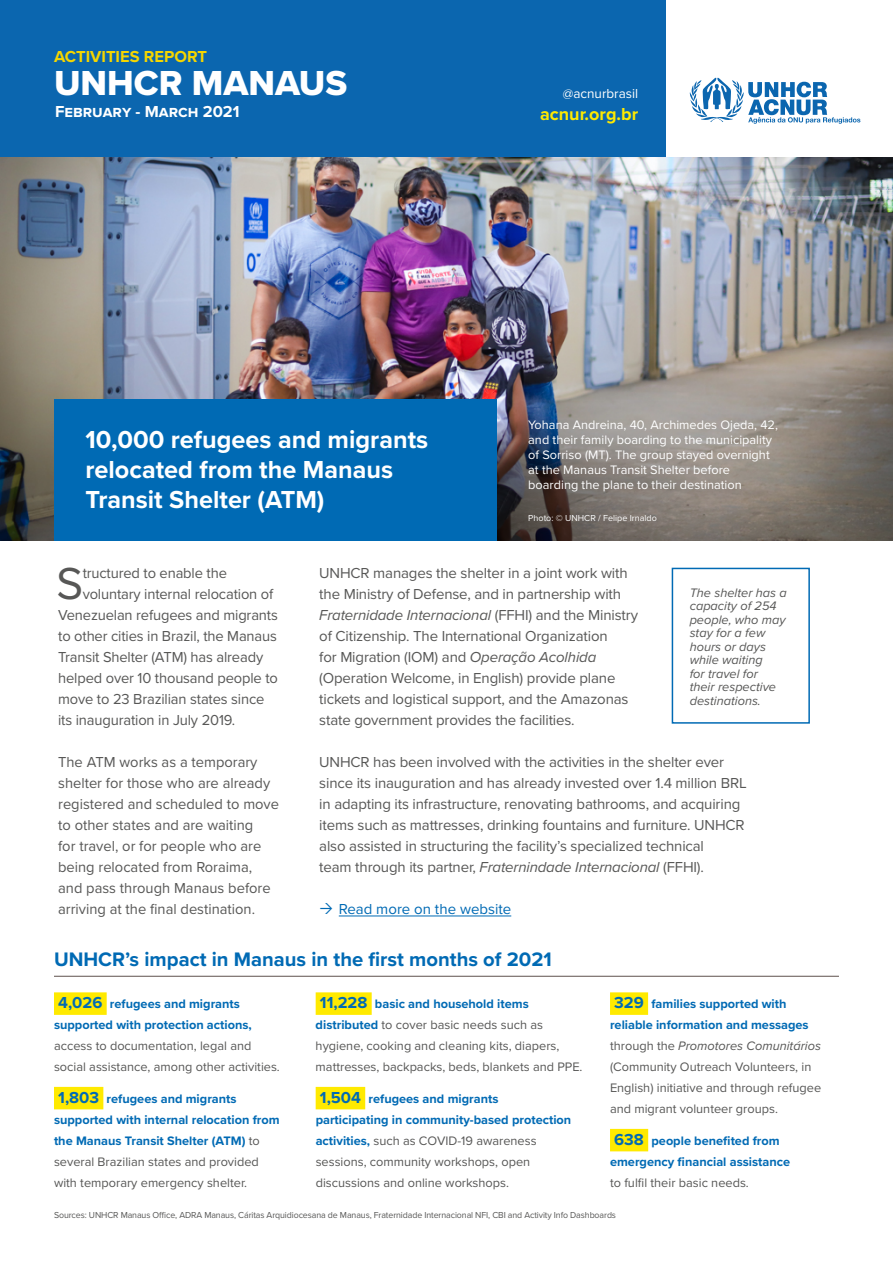
<style>
.page{position:relative;width:893px;height:1263px;background:#fff}
.page>*{position:absolute;margin:0;border:0;box-sizing:border-box;transform-origin:0 0}
.t1{font:46.5px "Proxima Nova";color:#575756}
.t2{font:36px "Proxima Nova Extrabld";color:#fff}
.t3{font:700 25.5px/30px "Proxima Nova";color:#fff}
.t4{font:700 20.25px "Proxima Nova";color:#006ab4}
.t5{font:700 18px "Proxima Nova";color:#ffea00}
.t6{font:700 16.5px "Proxima Nova";color:#fff}
.t7{font:700 16.5px "Proxima Nova";color:#f5d600}
.t8{font:15px/21px "Proxima Nova";letter-spacing:-.01em;color:#575756}
.t9{font:15px "Proxima Nova";color:#006ab4}
.t10{font:13.5px "Proxima Nova";color:#fff}
.t11{font:12.75px/21px "Proxima Nova";color:#575756}
.t12{font:700 12.75px/21px "Proxima Nova";color:#006ab4}
.t13{font:12.75px/15px "Proxima Nova";color:#fff}
.t14{font:italic 12.75px/13.5px "Proxima Nova";color:#575756}
.t15{font:9px "Proxima Nova";letter-spacing:-.01em;color:#575756}
.t16{font:9px "Proxima Nova";color:#fff}
.s1{font-style:italic}
.s2{font-size:16.5px}
.s3{font-weight:400;color:#575756}
.s4{font-weight:700;font-size:16.5px;color:#006ab4}
.s5{font-weight:700;color:#006ab4}
</style>
<div class="page">
<img style="left:0;top:157px;width:893px;height:384px">
<svg style="left:497px;top:401px;width:396px;height:140px;background:#7b7571"></svg>
<div style="left:672px;top:568px;width:138px;height:156px;border:2px solid #006ab4"></div>
<div style="left:0;top:0;width:665px;height:157px;background:#0b66af"></div>
<svg style="left:689px;top:78px;width:171px;height:46px"></svg>
<div style="left:54px;top:399px;width:443px;height:142px;background:#006ab4"></div>
<hr style="left:339px;top:915px;width:172px;height:1px;background:#006ab4">
<hr style="left:54px;top:976px;width:785px;height:1px;background:#5d514d">
<div style="left:54px;top:992px;width:53px;height:23px;background:#ffea00"></div>
<div style="left:54px;top:1087px;width:49px;height:22px;background:#ffea00"></div>
<div style="left:316px;top:992px;width:56px;height:23px;background:#ffea00"></div>
<div style="left:316px;top:1087px;width:49px;height:22px;background:#ffea00"></div>
<div style="left:610px;top:992px;width:38px;height:23px;background:#ffea00"></div>
<div style="left:610px;top:1129px;width:38px;height:22px;background:#ffea00"></div>
<p class="t7" style="left:54px;top:44px;width:155px">ACTIVITIES REPORT</p>
<h2 class="t2" style="left:54px;top:56px;width:295px">UNHCR MANAUS</h2>
<p class="t6" style="left:55px;top:100px;width:186px">February - March 2021</p>
<p class="t10" style="left:563px;top:84px;width:77px">@acnurbrasil</p>
<p class="t5" style="left:540px;top:100px;width:100px">acnur.org.br</p>
<h3 class="t3" style="left:86px;top:424px;width:344px">10,000 refugees and migrants relocated from the Manaus<br>Transit Shelter (ATM)</h3>
<p class="t13" style="left:528px;top:417px;width:251px">Yohana Andreina, 40, Archimedes Ojeda, 42, and their family boarding to the municipality of Sorriso (MT). The group stayed overnight at the Manaus Transit Shelter before boarding the plane to their destination</p>
<p class="t16" style="left:528px;top:511px;width:130px">Photo: © UNHCR / Felipe Irnaldo</p>
<h1 class="t1" style="left:56px;top:548px;width:28px">S</h1>
<p class="t8" style="left:83px;top:561px;width:146px">tructured to enable the</p>
<p class="t8" style="left:319px;top:561px;width:320px">UNHCR manages the shelter in a joint work with the Ministry of Defense, and in partnership with <span class="s1">Fraternidade Internacional</span> (FFHI) and the Ministry of Citizenship. The International Organization<br>for Migration (IOM) and <span class="s1">Operação Acolhida </span>(Operation Welcome, in English) provide plane tickets and logistical support, and the Amazonas state government provides the facilities.</p>
<p class="t8" style="left:319px;top:750px;width:429px">UNHCR has been involved with the activities in the shelter ever since its inauguration and has already invested over 1.4 million BRL in adapting its infrastructure, renovating bathrooms, and acquiring items such as mattresses, drinking fountains and furniture. UNHCR also assisted in structuring the facility’s specialized technical<br>team through its partner, <span class="s1">Fraternindade Internacional</span> (FFHI).</p>
<p class="t9" style="left:339px;top:897px;width:174px">Read more on the website</p>
<h3 class="t4" style="left:54px;top:944px;width:499px">UNHCR’s impact in Manaus in the first months of 2021</h3>
<p class="t12" style="left:54px;top:993px;width:199px;text-indent:4px"><span class="s2">4,026</span> refugees and migrants supported with protection actions,</p>
<p class="t11" style="left:54px;top:1035px;width:227px">access to documentation, legal and social assistance, among other activities.</p>
<p class="t12" style="left:54px;top:1087px;width:227px;text-indent:4px"><span class="s2">1,803</span> refugees and migrants supported with internal relocation from the Manaus Transit Shelter (ATM) <span class="s3">to several Brazilian states and provided with temporary emergency shelter.</span></p>
<p class="t15" style="left:54px;top:1208px;width:564px">Sources: UNHCR Manaus Office, ADRA Manaus, Cáritas Arquidiocesana de Manaus, Fraternidade Internacional NFI, CBI and Activity Info Dashboards</p>
<p class="t14" style="left:690px;top:585px;width:99px">The shelter has a capacity of 254 people, who may stay for a few hours or days while waiting<br>for travel for<br>their respective destinations.</p>
<p class="t8" style="left:83px;top:582px;width:192px">voluntary internal relocation of</p>
<p class="t8" style="left:58px;top:603px;width:221px">Venezuelan refugees and migrants</p>
<p class="t8" style="left:58px;top:624px;width:220px">to other cities in Brazil, the Manaus</p>
<p class="t8" style="left:58px;top:645px;width:207px">Transit Shelter (ATM) has already</p>
<p class="t8" style="left:58px;top:666px;width:221px">helped over 10 thousand people to</p>
<p class="t8" style="left:58px;top:687px;width:208px">move to 23 Brazilian states since</p>
<p class="t8" style="left:58px;top:708px;width:179px">its inauguration in July 2019.</p>
<p class="t8" style="left:58px;top:750px;width:222px">The ATM works as a temporary shelter for those who are already registered and scheduled to move to other states and are waiting<br>for travel, or for people who are being relocated from Roraima, and pass through Manaus before arriving at the final destination.</p>
<p class="t11" style="left:610px;top:993px;width:213px;text-indent:4px"><span class="s4">329</span> <span class="s5">families supported with reliable information and messages </span>through the <span class="s1">Promotores Comunitários </span>(Community Outreach Volunteers, in English) initiative and through refugee and migrant volunteer groups.</p>
<p class="t12" style="left:610px;top:1129px;width:182px;text-align:center"><span class="s2">638</span> people benefited from emergency financial assistance</p>
<p class="t11" style="left:610px;top:1171px;width:140px">to fulfil their basic needs.</p>
<p class="t11" style="left:316px;top:993px;width:268px;text-indent:4px"><span class="s4">11,228</span> <span class="s5">basic and household items distributed</span> to cover basic needs such as hygiene, cooking and cleaning kits, diapers, mattresses, backpacks, beds, blankets and PPE.</p>
<p class="t11" style="left:316px;top:1087px;width:257px;text-indent:4px"><span class="s4">1,504</span> <span class="s5">refugees and migrants participating in community-based protection activities,</span> such as COVID-19 awareness sessions, community workshops, open discussions and online workshops.</p>
</div>
